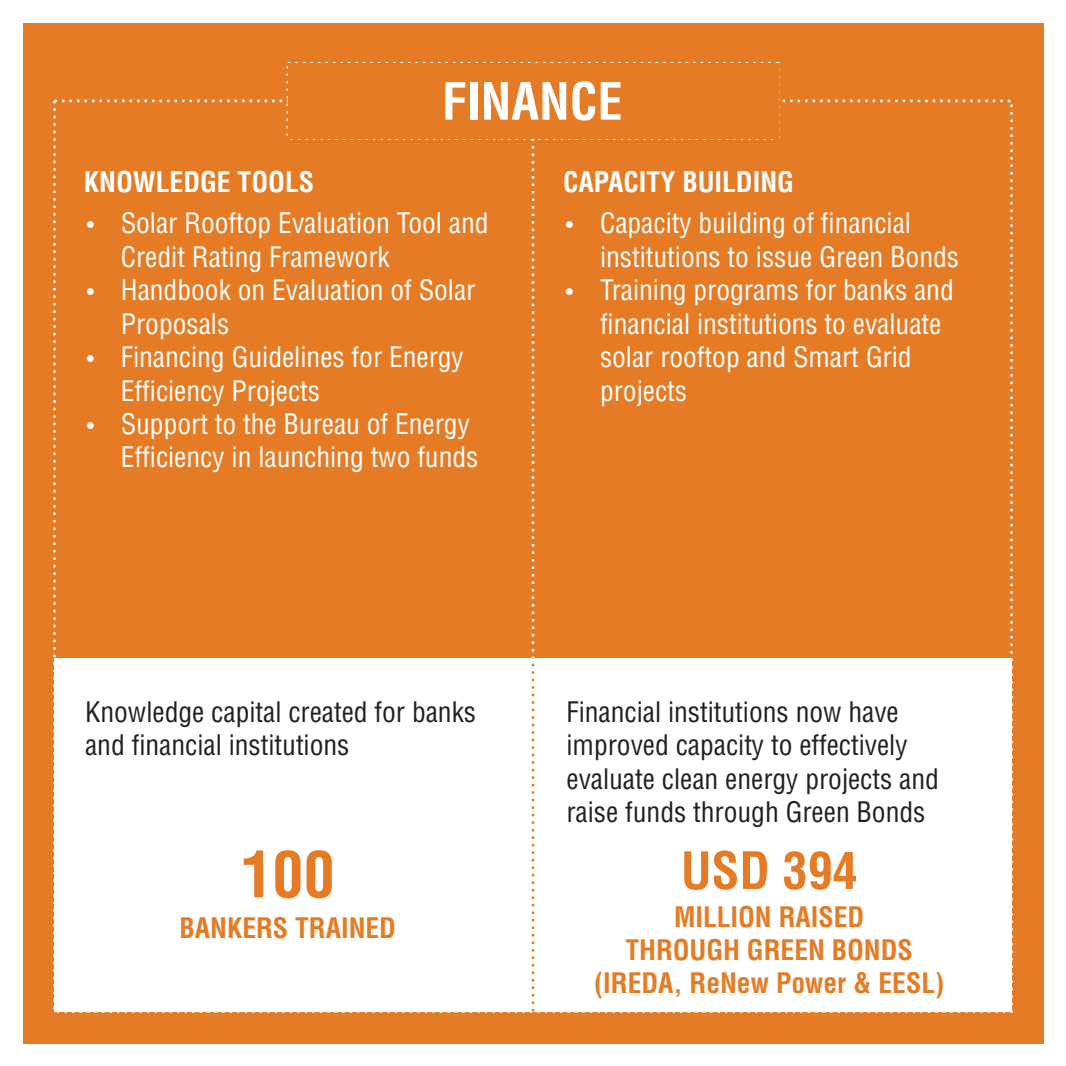
<style>
.page{position:relative;width:1066px;height:1066px;background:#fff}
.page>*{position:absolute;margin:0;border:0;box-sizing:border-box;transform-origin:0 0}
.t1{font:62.5px "Switzerland Condensed";color:#e57c25}
.t2{font:50px "Switzerland Condensed";color:#fff}
.t3{font:50px "Switzerland Condensed";color:#e57c25}
.t4{font:27.5px/33.5px "Switzerland Condensed";color:#fff}
.t5{font:27.5px/33.5px "Switzerland Condensed";color:#231f20}
.t6{font:27.5px/33px "Switzerland Condensed";color:#e57c25;text-align:center}
</style>
<div class="page">
<div style="left:23px;top:23px;width:1020px;height:1020px;background:#e57c25"></div>
<div style="left:54px;top:658px;width:957px;height:353px;background:#fff"></div>
<div style="left:286px;top:62px;width:493px;height:78px;border:3px dashed #fff"></div>
<div style="left:288px;top:63px;width:489px;height:75px;background:#e57c25"></div>
<svg style="left:531px;top:138px;width:3px;height:873px"></svg>
<p class="t4" style="left:84px;top:169px;width:231px">KNOWLEDGE TOOLS</p>
<h2 class="t2" style="left:441px;top:71px;width:182px">FINANCE</h2>
<p class="t4" style="left:563px;top:169px;width:232px">CAPACITY BUILDING</p>
<p class="t4" style="left:121px;top:210px;width:369px">Solar Rooftop Evaluation Tool and<br>Credit Rating Framework<br>Handbook on Evaluation of Solar<br>Proposals<br>Financing Guidelines for Energy<br>Efficiency Projects<br>Support to the Bureau of Energy<br>Efficiency in launching two funds</p>
<p class="t4" style="left:599px;top:210px;width:360px">Capacity building of financial institutions to issue Green Bonds<br>Training programs for banks and financial institutions to evaluate solar rooftop and Smart Grid projects</p>
<p class="t5" style="left:85px;top:698px;width:392px">Knowledge capital created for banks and financial institutions</p>
<h1 class="t1" style="left:241px;top:836px;width:95px">100</h1>
<p class="t6" style="left:179px;top:915px;width:218px">BANKERS TRAINED</p>
<p class="t5" style="left:566px;top:698px;width:374px">Financial institutions now have improved capacity to effectively evaluate clean energy projects and raise funds through Green Bonds</p>
<h2 class="t3" style="left:680px;top:840px;width:178px">USD 394</h2>
<p class="t6" style="left:594px;top:903px;width:351px">MILLION RAISED<br>THROUGH GREEN BONDS (IREDA, ReNew Power &amp; EESL)</p>
</div>
